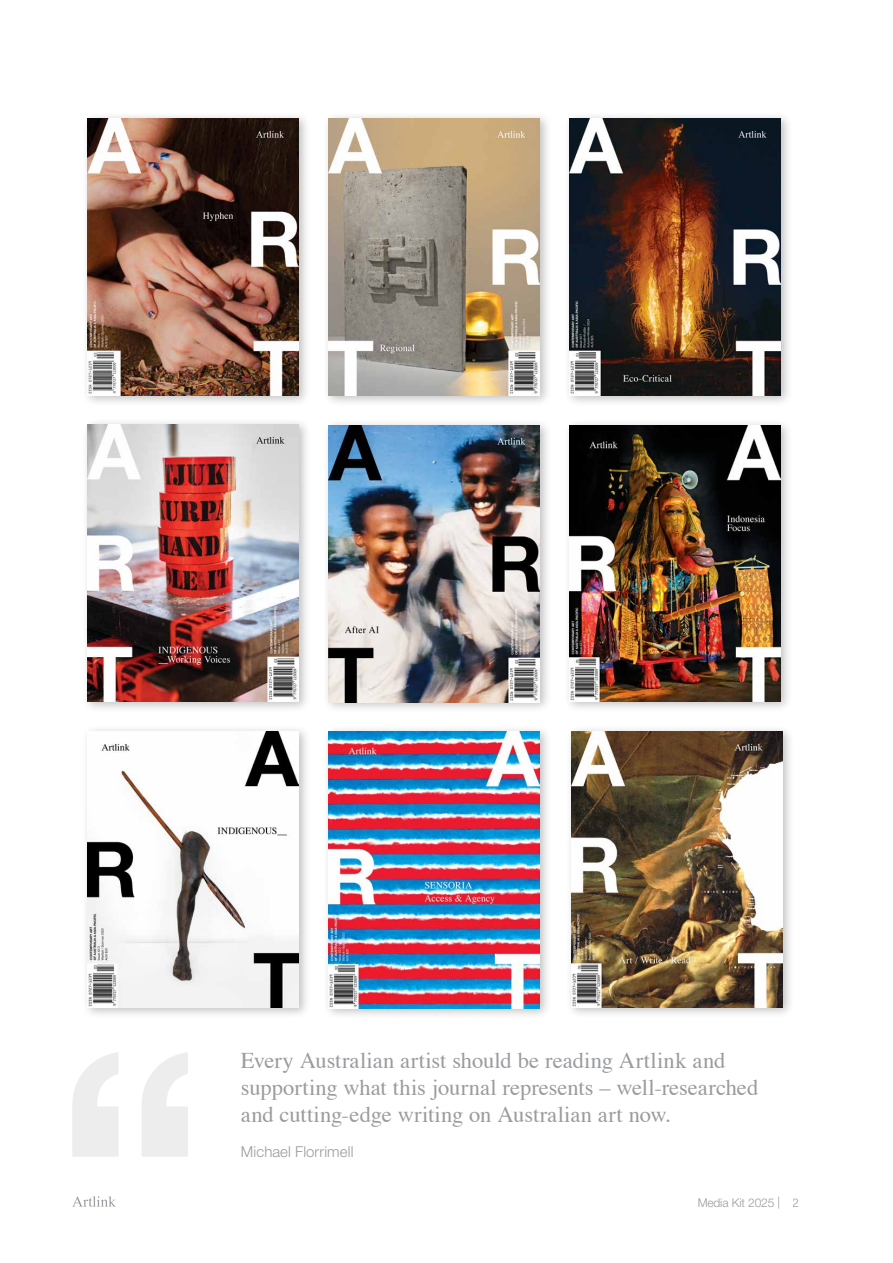
<style>
.page{position:relative;width:893px;height:1263px;background:#fff}
.page>*{position:absolute;margin:0;border:0;box-sizing:border-box;transform-origin:0 0}
.t1{font:22.5px/27px "Times";color:#999b9e}
.t2{font:300 15px "Helvetica Neue LT Pro";letter-spacing:.005em;color:#999b9e}
.t3{font:300 12px "Helvetica Neue LT Pro";letter-spacing:-.01em;color:#999b9e}
</style>
<div class="page">
<svg style="left:72px;top:1196px;width:44px;height:11px"></svg>
<svg style="left:72px;top:1052px;width:116px;height:105px"></svg>
<div style="left:564px;top:418px;width:229px;height:295px;background:#000;opacity:.25"></div>
<img style="left:569px;top:425px;width:211px;height:277px">
<div style="left:323px;top:418px;width:230px;height:295px;background:#000;opacity:.25"></div>
<img style="left:328px;top:425px;width:212px;height:277px">
<div style="left:566px;top:724px;width:229px;height:295px;background:#000;opacity:.25"></div>
<img style="left:571px;top:731px;width:211px;height:277px">
<div style="left:323px;top:725px;width:229px;height:294px;background:#000;opacity:.25"></div>
<img style="left:328px;top:732px;width:211px;height:276px">
<div style="left:82px;top:724px;width:230px;height:295px;background:#000;opacity:.25"></div>
<img style="left:87px;top:731px;width:212px;height:277px">
<div style="left:82px;top:418px;width:230px;height:295px;background:#000;opacity:.25"></div>
<img style="left:87px;top:425px;width:212px;height:277px">
<div style="left:564px;top:112px;width:229px;height:295px;background:#000;opacity:.25"></div>
<img style="left:569px;top:119px;width:211px;height:276px">
<div style="left:323px;top:112px;width:230px;height:295px;background:#000;opacity:.25"></div>
<img style="left:328px;top:119px;width:212px;height:276px">
<div style="left:82px;top:112px;width:230px;height:295px;background:#000;opacity:.25"></div>
<img style="left:87px;top:119px;width:212px;height:276px">
<p class="t1" style="left:241px;top:1045px;width:519px">Every Australian artist should be reading Artlink and supporting what this journal represents – well-researched and cutting‑edge writing on Australian art now.</p>
<p class="t2" style="left:241px;top:1142px;width:114px">Michael Florrimell</p>
<p class="t3" style="left:697px;top:1195px;width:103px">Media Kit 2025 | 2</p>
</div>
